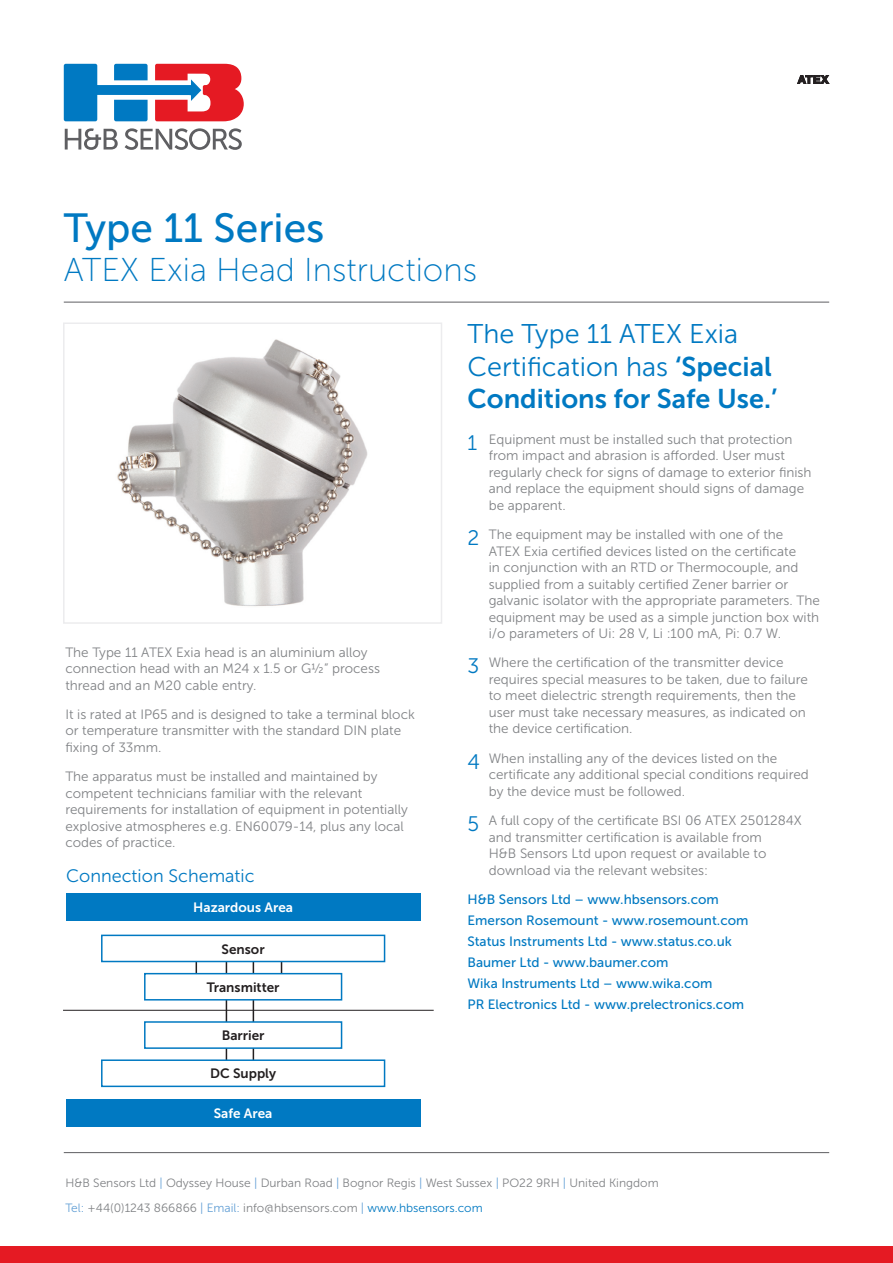
<style>
.page{position:relative;width:893px;height:1263px;background:#fff}
.page>*{position:absolute;margin:0;border:0;box-sizing:border-box;transform-origin:0 0}
.t1{font:40.65px "Museo Sans 500";color:#0079c2}
.t2{font:33px "Museo Sans 100";color:#0079c2}
.t3{font:27px/32.4px "Museo Sans 300";color:#0079c2}
.t4{font:18px "Museo Sans 300";color:#0079c2}
.t5{font:13.5px/16.5px "Museo Sans 300";color:#808285}
.t6{font:13.5px/21px "Museo Sans 500";color:#0079c2}
.t7{font:13.5px "Museo Sans 700";color:#231f20}
.t8{font:13.5px "Museo Sans 700";color:#fff}
.t9{font:12px "Museo Sans 300";color:#808285}
.s1{font-family:"Museo Sans 700"}
.s2{font-size:21px;color:#0079c2}
.s3{color:#629fd5}
.s4{color:#0079c2}
</style>
<div class="page">
<hr style="left:226px;top:943px;width:1px;height:135px;background:#231f20">
<hr style="left:196px;top:943px;width:1px;height:49px;background:#231f20">
<hr style="left:281px;top:943px;width:1px;height:49px;background:#231f20">
<hr style="left:253px;top:943px;width:1px;height:135px;background:#231f20">
<div style="left:63px;top:322px;width:379px;height:302px;border:2px solid #ececee"></div>
<svg style="left:65px;top:128px;width:53px;height:22px"></svg>
<svg style="left:125px;top:128px;width:117px;height:22px"></svg>
<svg style="left:64px;top:64px;width:180px;height:57px"></svg>
<div style="left:0;top:1247px;width:893px;height:16px;background:#e51a23"></div>
<hr style="left:64px;top:302px;width:765px;height:1px;background:#5f5f62">
<hr style="left:64px;top:1152px;width:765px;height:1px;background:#5f5f62">
<img style="left:117px;top:339px;width:251px;height:268px">
<div style="left:66px;top:893px;width:354px;height:28px;background:#0079c2"></div>
<div style="left:101px;top:935px;width:284px;height:27px;background:#fff;border:2px solid #0079c2"></div>
<div style="left:144px;top:973px;width:198px;height:27px;background:#fff;border:2px solid #0079c2"></div>
<div style="left:144px;top:1021px;width:198px;height:28px;background:#fff;border:2px solid #0079c2"></div>
<div style="left:101px;top:1059px;width:284px;height:28px;background:#fff;border:2px solid #0079c2"></div>
<div style="left:66px;top:1100px;width:354px;height:27px;background:#0079c2"></div>
<hr style="left:63px;top:1010px;width:371px;height:1px;background:#231f20">
<svg style="left:797px;top:75px;width:32px;height:9px"></svg>
<p class="t1" style="left:64px;top:206px;width:262px">Type 11 Series</p>
<p class="t2" style="left:64px;top:252px;width:415px">ATEX Exia Head Instructions</p>
<p class="t5" style="left:65px;top:644px;width:316px">The Type 11 ATEX Exia head is an aluminium alloy connection head with an M24 x 1.5 or G½” process thread and an M20 cable entry.</p>
<p class="t5" style="left:65px;top:706px;width:351px">It is rated at IP65 and is designed to take a terminal block or temperature transmitter with the standard DIN plate fixing of 33mm.</p>
<p class="t5" style="left:65px;top:768px;width:344px">The apparatus must be installed and maintained by competent technicians familiar with the relevant requirements for installation of equipment in potentially explosive atmospheres e.g. EN60079-14, plus any local codes of practice.</p>
<p class="t4" style="left:66px;top:866px;width:190px">Connection Schematic</p>
<p class="t8" style="left:193px;top:899px;width:101px">Hazardous Area</p>
<p class="t7" style="left:222px;top:941px;width:45px">Sensor</p>
<p class="t7" style="left:207px;top:979px;width:74px">Transmitter</p>
<p class="t7" style="left:222px;top:1028px;width:44px">Barrier</p>
<p class="t7" style="left:210px;top:1066px;width:67px">DC Supply</p>
<p class="t8" style="left:214px;top:1105px;width:60px">Safe Area</p>
<p class="t3" style="left:467px;top:318px;width:311px">The Type 11 ATEX Exia<br>Certification has <span class="s1">‘Special<br>Conditions for Safe Use.’</span></p>
<p class="t5" style="left:489px;top:431px;width:324px;text-indent:-21px"><span class="s2">1</span> Equipment must be installed such that protection from impact and abrasion is afforded. User must regularly check for signs of damage to exterior finish and replace the equipment should signs of damage be apparent.</p>
<p class="t5" style="left:489px;top:526px;width:333px;text-indent:-21px"><span class="s2">2</span> The equipment may be installed with one of the<br>ATEX Exia certified devices listed on the certificate<br>in conjunction with an RTD or Thermocouple, and supplied from a suitably certified Zener barrier or galvanic isolator with the appropriate parameters. The equipment may be used as a simple junction box with i/o parameters of Ui: 28 V, Li :100 mA, Pi: 0.7 W.</p>
<p class="t5" style="left:489px;top:655px;width:321px;text-indent:-21px"><span class="s2">3</span> Where the certification of the transmitter device requires special measures to be taken, due to failure to meet dielectric strength requirements, then the user must take necessary measures, as indicated on the device certification.</p>
<p class="t5" style="left:489px;top:750px;width:322px;text-indent:-21px"><span class="s2">4</span> When installing any of the devices listed on the certificate any additional special conditions required by the device must be followed.</p>
<p class="t5" style="left:489px;top:812px;width:315px;text-indent:-21px"><span class="s2">5</span> A full copy of the certificate BSI 06 ATEX 2501284X and transmitter certification is available from<br>H&amp;B Sensors Ltd upon request or available to download via the relevant websites:</p>
<p class="t6" style="left:467px;top:889px;width:283px">H&amp;B Sensors Ltd – www.hbsensors.com Emerson Rosemount - www.rosemount.com Status Instruments Ltd - www.status.co.uk Baumer Ltd - www.baumer.com<br>Wika Instruments Ltd – www.wika.com<br>PR Electronics Ltd - www.prelectronics.com</p>
<p class="t9" style="left:65px;top:1176px;width:595px">H&amp;B Sensors Ltd <span class="s3">|</span> Odyssey House <span class="s3">|</span> Durban Road <span class="s3">|</span> Bognor Regis <span class="s3">|</span> West Sussex <span class="s3">|</span> PO22 9RH <span class="s3">|</span> United Kingdom</p>
<p class="t9" style="left:65px;top:1201px;width:419px"><span class="s3">Tel:</span> +44(0)1243 866866 <span class="s3">| Email:</span> info@hbsensors.com <span class="s3">|</span> <span class="s4">www.hbsensors.com</span></p>
</div>
